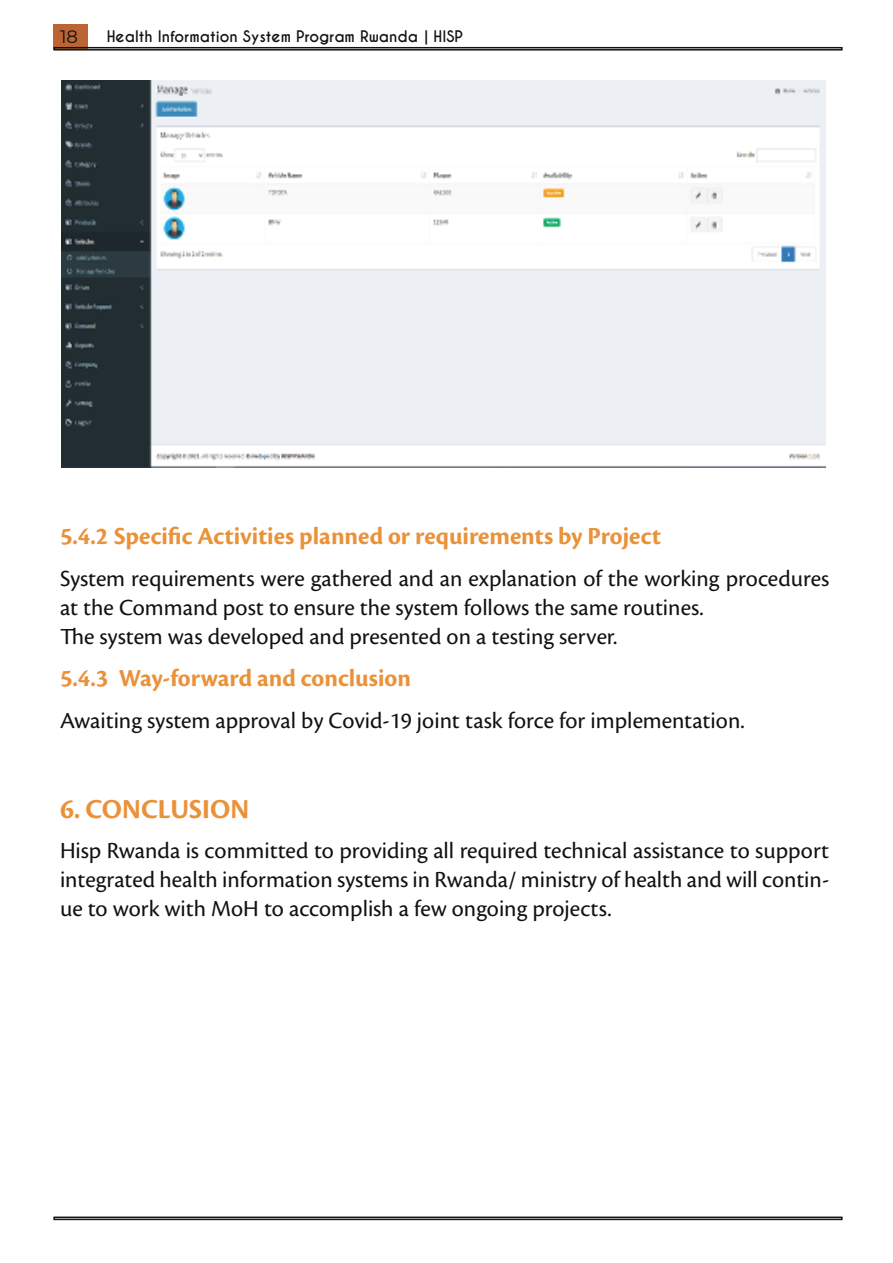
<style>
.page{position:relative;width:893px;height:1263px;background:#fff}
.page>*{position:absolute;margin:0;border:0;box-sizing:border-box;transform-origin:0 0}
.t1{font:28.5px "Cronos Pro Bold Subh";color:#ea923a}
.t2{font:25.5px "Cronos Pro Bold Subh";color:#ea923a}
.t3{font:24px/28.8px "Cronos Pro";color:#121212}
.t4{font:18px "Montserrat";color:#121212}
.t5{font:700 15px "Caviar Dreams";color:#121212}
</style>
<div class="page">
<div style="left:53px;top:24px;width:35px;height:24px;background:#bc6434"></div>
<svg style="left:53px;top:47px;width:790px;height:4px;background:#4e4d4d"></svg>
<svg style="left:53px;top:1216px;width:790px;height:5px;background:#707070"></svg>
<img style="left:61px;top:80px;width:764px;height:388px">
<p class="t4" style="left:60px;top:24px;width:19px">18</p>
<p class="t5" style="left:107px;top:27px;width:358px">Health Information System Program Rwanda | HISP</p>
<p class="t2" style="left:60px;top:522px;width:603px">5.4.2 Specific Activities planned or requirements by Project</p>
<p class="t3" style="left:60px;top:564px;width:771px">System requirements were gathered and an explanation of the working procedures at the Command post to ensure the system follows the same routines.<br>The system was developed and presented on a testing server.</p>
<p class="t2" style="left:60px;top:663px;width:353px">5.4.3 Way-forward and conclusion</p>
<p class="t3" style="left:60px;top:706px;width:686px">Awaiting system approval by Covid-19 joint task force for implementation.</p>
<p class="t1" style="left:60px;top:793px;width:191px">6. CONCLUSION</p>
<p class="t3" style="left:60px;top:837px;width:771px;text-align:justify">Hisp Rwanda is committed to providing all required technical assistance to support integrated health information systems in Rwanda/ ministry of health and will contin&shy;ue to work with MoH to accomplish a few ongoing projects.</p>
</div>
